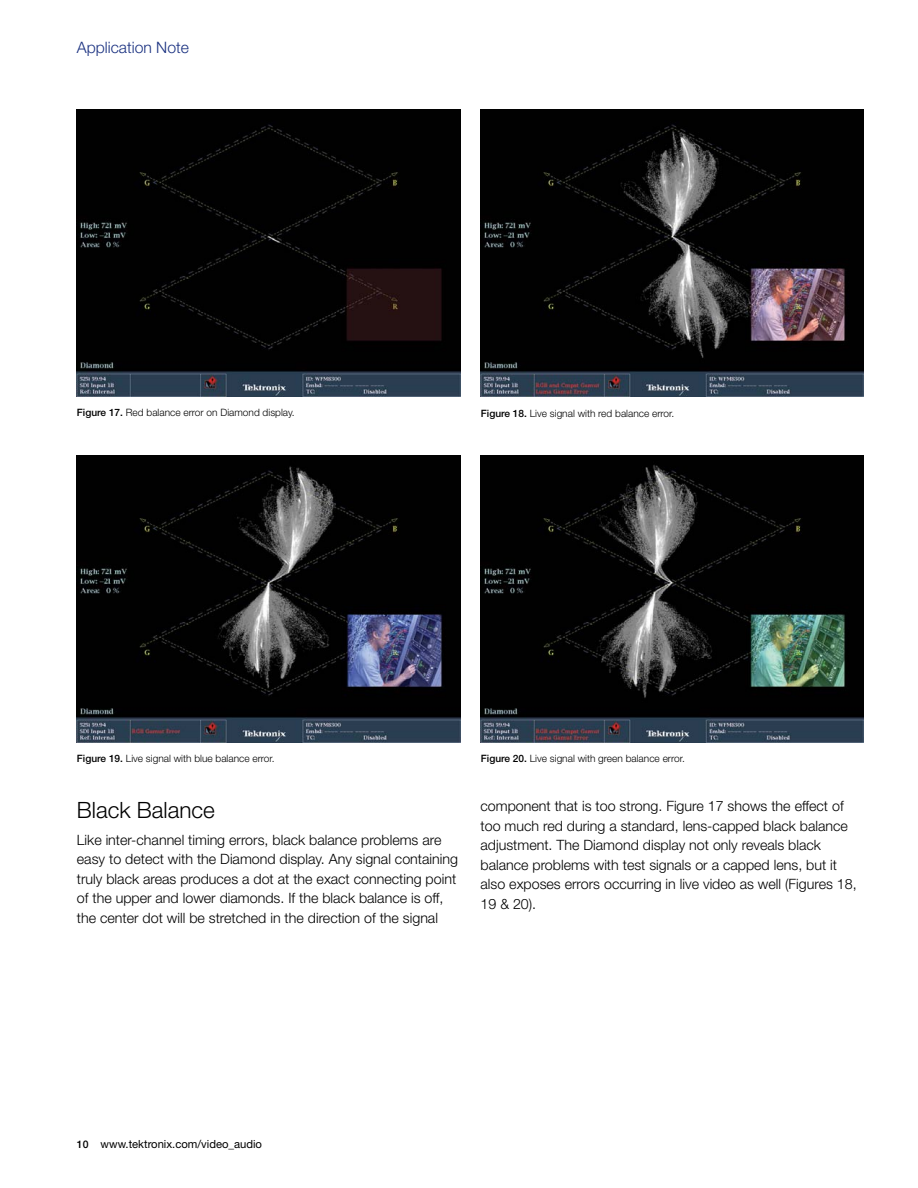
<style>
.page{position:relative;width:918px;height:1188px;background:#fff}
.page>*{position:absolute;margin:0;border:0;box-sizing:border-box;transform-origin:0 0}
.t1{font:300 22.5px "Helvetica Neue";color:#000}
.t2{font:300 15.75px "Helvetica Neue";color:#1b3281}
.t3{font:300 14.25px/19.5px "Helvetica Neue";color:#000}
.t4{font:11.25px "Helvetica Neue";color:#000}
.t5{font:300 10.2px "Helvetica Neue";color:#000}
.s1{font-weight:500}
.s2{font-weight:500;font-size:10.5px}
</style>
<div class="page">
<img style="left:77px;top:455px;width:383px;height:287px">
<img style="left:481px;top:455px;width:383px;height:287px">
<img style="left:77px;top:109px;width:383px;height:288px">
<img style="left:481px;top:109px;width:383px;height:288px">
<p class="t2" style="left:77px;top:37px;width:114px">Application Note</p>
<p class="t5" style="left:77px;top:407px;width:219px"><span class="s1">Figure 17.</span> Red balance error on Diamond display.</p>
<p class="t5" style="left:481px;top:407px;width:195px"><span class="s1">Figure 18.</span> Live signal with red balance error.</p>
<p class="t5" style="left:77px;top:752px;width:199px"><span class="s1">Figure 19.</span> Live signal with blue balance error.</p>
<p class="t5" style="left:481px;top:752px;width:205px"><span class="s1">Figure 20.</span> Live signal with green balance error.</p>
<h1 class="t1" style="left:77px;top:796px;width:139px">Black Balance</h1>
<p class="t3" style="left:77px;top:830px;width:383px">Like inter-channel timing errors, black balance problems are easy to detect with the Diamond display. Any signal containing truly black areas produces a dot at the exact connecting point of the upper and lower diamonds. If the black balance is off, the center dot will be stretched in the direction of the signal</p>
<p class="t3" style="left:481px;top:796px;width:378px">component that is too strong. Figure 17 shows the effect of too much red during a standard, lens-capped black balance adjustment. The Diamond display not only reveals black balance problems with test signals or a capped lens, but it also exposes errors occurring in live video as well (Figures 18, 19 &amp; 20).</p>
<p class="t4" style="left:77px;top:1138px;width:187px"><span class="s2">10</span> www.tektronix.com/video_audio</p>
</div>
